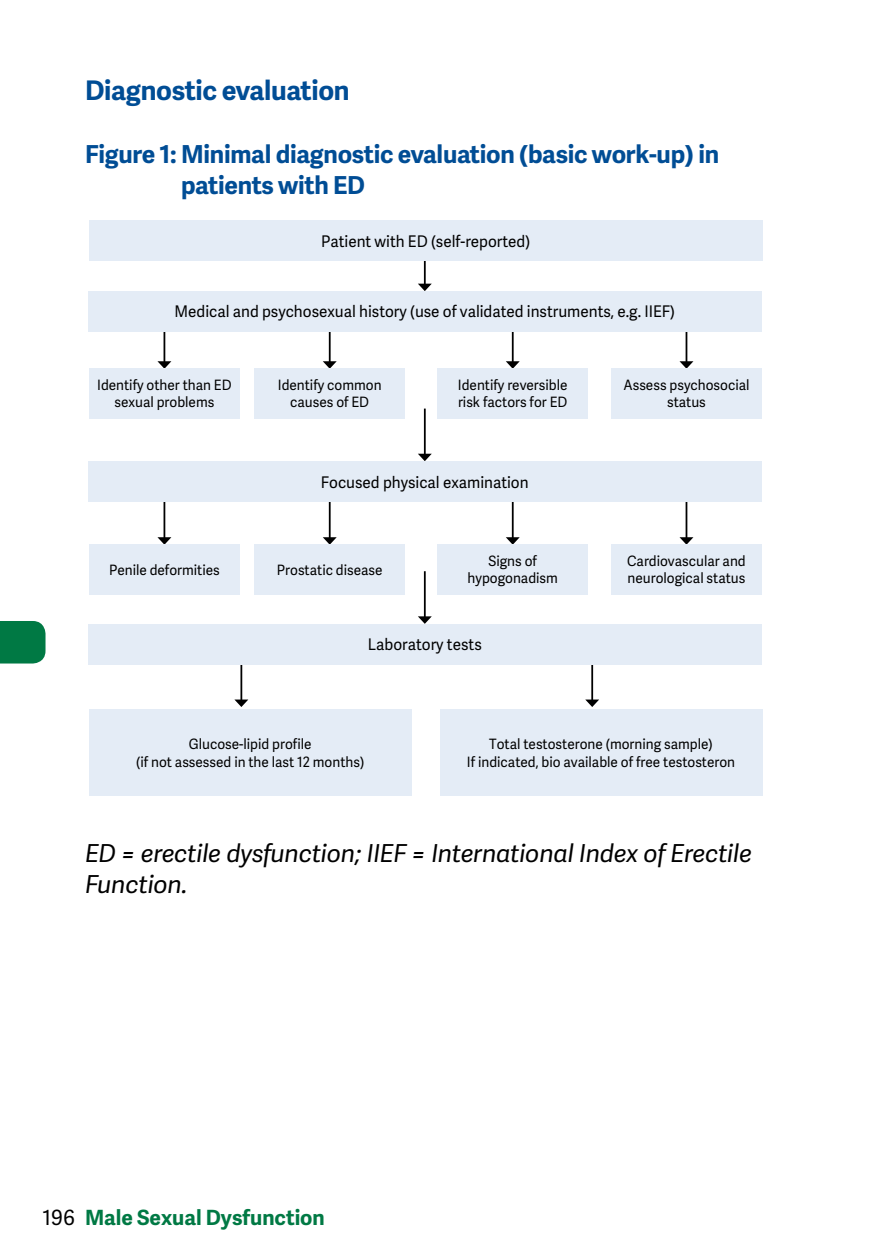
<style>
.page{position:relative;width:893px;height:1259px;background:#fff}
.page>*{position:absolute;margin:0;border:0;box-sizing:border-box;transform-origin:0 0}
.t1{font:700 27px "Adelle Sans";letter-spacing:-.01em;color:#004d95}
.t2{font:700 24.6px/31.5px "Adelle Sans";letter-spacing:-.01em;color:#004d95}
.t3{font:italic 24.6px/31.5px "Adelle Sans";letter-spacing:-.01em;color:#000}
.t4{font:700 21px "Adelle Sans";color:#007944}
.t5{font:16.2px "Adelle Sans";color:#000;scale:.95 1}
.t6{font:14.4px/17.1px "Adelle Sans";color:#000;text-align:center;scale:.95 1}
.s1{font-weight:400;color:#000}
</style>
<div class="page">
<div style="left:0;top:621px;width:46px;height:42px;background:#007944"></div>
<hr style="left:424px;top:256px;width:2px;height:28px;background:#000">
<svg style="left:418px;top:284px;width:14px;height:7px"></svg>
<hr style="left:424px;top:408px;width:2px;height:46px;background:#000">
<svg style="left:418px;top:454px;width:14px;height:7px"></svg>
<hr style="left:424px;top:571px;width:2px;height:46px;background:#000">
<svg style="left:418px;top:616px;width:14px;height:8px"></svg>
<hr style="left:164px;top:326px;width:1px;height:36px;background:#000">
<svg style="left:157px;top:361px;width:14px;height:7px"></svg>
<hr style="left:164px;top:502px;width:1px;height:36px;background:#000">
<svg style="left:157px;top:537px;width:14px;height:7px"></svg>
<hr style="left:240px;top:664px;width:2px;height:36px;background:#000">
<svg style="left:234px;top:699px;width:14px;height:8px"></svg>
<hr style="left:591px;top:664px;width:2px;height:36px;background:#000">
<svg style="left:585px;top:699px;width:14px;height:8px"></svg>
<hr style="left:329px;top:326px;width:2px;height:36px;background:#000">
<svg style="left:323px;top:361px;width:14px;height:7px"></svg>
<hr style="left:329px;top:502px;width:2px;height:36px;background:#000">
<svg style="left:323px;top:537px;width:14px;height:7px"></svg>
<hr style="left:512px;top:326px;width:2px;height:36px;background:#000">
<svg style="left:506px;top:361px;width:14px;height:7px"></svg>
<hr style="left:512px;top:502px;width:2px;height:36px;background:#000">
<svg style="left:506px;top:537px;width:14px;height:7px"></svg>
<hr style="left:686px;top:326px;width:1px;height:36px;background:#000">
<svg style="left:679px;top:361px;width:14px;height:7px"></svg>
<hr style="left:686px;top:502px;width:1px;height:36px;background:#000">
<svg style="left:679px;top:537px;width:14px;height:7px"></svg>
<div style="left:89px;top:220px;width:673px;height:41px;background:#e4ecf6"></div>
<div style="left:88px;top:291px;width:673px;height:41px;background:#e4ecf6"></div>
<div style="left:88px;top:461px;width:673px;height:41px;background:#e4ecf6"></div>
<div style="left:88px;top:624px;width:673px;height:40px;background:#e4ecf6"></div>
<div style="left:89px;top:368px;width:151px;height:50px;background:#e4ecf6"></div>
<div style="left:89px;top:544px;width:151px;height:50px;background:#e4ecf6"></div>
<div style="left:89px;top:709px;width:322px;height:86px;background:#e4ecf6"></div>
<div style="left:440px;top:709px;width:322px;height:86px;background:#e4ecf6"></div>
<div style="left:254px;top:368px;width:151px;height:50px;background:#e4ecf6"></div>
<div style="left:254px;top:544px;width:151px;height:50px;background:#e4ecf6"></div>
<div style="left:437px;top:368px;width:151px;height:50px;background:#e4ecf6"></div>
<div style="left:437px;top:544px;width:151px;height:50px;background:#e4ecf6"></div>
<div style="left:611px;top:368px;width:151px;height:50px;background:#e4ecf6"></div>
<div style="left:611px;top:544px;width:151px;height:50px;background:#e4ecf6"></div>
<p class="t1" style="left:85px;top:70px;width:266px">Diagnostic evaluation</p>
<p class="t2" style="left:181px;top:137px;width:540px;text-indent:-96px">Figure 1: Minimal diagnostic evaluation (basic work-up) in patients with ED</p>
<p class="t5" style="left:321px;top:229px;width:222px">Patient with ED (self-reported)</p>
<p class="t5" style="left:175px;top:300px;width:528px">Medical and psychosexual history (use of validated instruments, e.g. IIEF)</p>
<p class="t6" style="left:97px;top:376px;width:143px">Identify other than ED sexual problems</p>
<p class="t6" style="left:109px;top:560px;width:118px">Penile deformities</p>
<p class="t6" style="left:278px;top:376px;width:111px">Identify common causes of ED</p>
<p class="t6" style="left:458px;top:376px;width:117px;text-align:left">Identify reversible risk factors for ED</p>
<p class="t5" style="left:321px;top:470px;width:220px">Focused physical examination</p>
<p class="t6" style="left:277px;top:560px;width:113px">Prostatic disease</p>
<p class="t6" style="left:468px;top:552px;width:97px">Signs of hypogonadism</p>
<p class="t5" style="left:368px;top:633px;width:121px">Laboratory tests</p>
<p class="t6" style="left:623px;top:376px;width:134px">Assess psychosocial status</p>
<p class="t6" style="left:627px;top:552px;width:126px;text-align:left">Cardiovascular and neurological status</p>
<p class="t6" style="left:136px;top:735px;width:242px">Glucose-lipid profile<br>(if not assessed in the last 12 months)</p>
<p class="t6" style="left:467px;top:735px;width:284px">Total testosterone (morning sample)<br>If indicated, bio available of free testosteron</p>
<p class="t3" style="left:85px;top:836px;width:668px">ED = erectile dysfunction; IIEF = International Index of Erectile<br>Function.</p>
<p class="t4" style="left:43px;top:1202px;width:284px"><span class="s1">196</span> Male Sexual Dysfunction</p>
</div>
